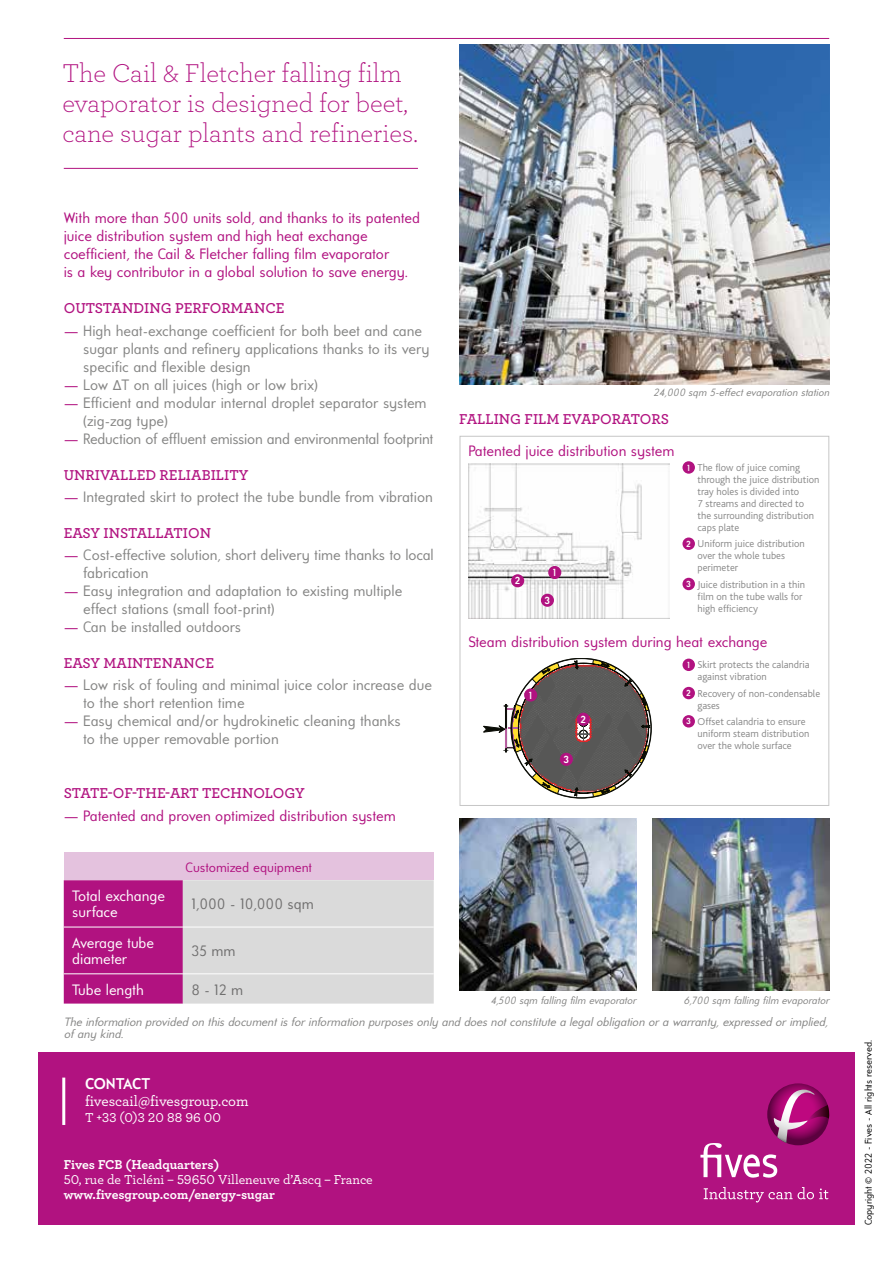
<style>
.page{position:relative;width:893px;height:1263px;background:#fff}
.page>*{position:absolute;margin:0;border:0;box-sizing:border-box;transform-origin:0 0}
.t1{font:300 27px/30px "Archer";color:#b11280}
.t2{font:700 15.6px "Universalis ADF Std";letter-spacing:-.005em;color:#fff}
.t3{font:15px/18px "Universalis ADF Std";color:#858584}
.t4{font:15px/18px "Universalis ADF Std";color:#b11280}
.t5{font:600 15px "Archer";color:#b11280}
.t6{font:15px/16.5px "Universalis ADF Std";color:#fff}
.t7{font:15px "Universalis ADF Std";color:#706f6f}
.t8{font:500 15px "Archer";letter-spacing:-.005em;color:#fff}
.t9{font:500 13.5px "Archer";color:#fff}
.t10{font:700 13.5px "Archer";letter-spacing:-.005em;color:#fff}
.t11{font:13.5px "Universalis ADF Std";color:#b11280}
.t12{font:italic 12px/12px "Universalis ADF Std";letter-spacing:-.005em;color:#858584}
.t13{font:300 10.5px/12px "Bliss";color:#878787}
.t14{font:italic 10.5px "Universalis ADF Std";color:#858584}
.t15{font:700 10.2px "Universalis ADF Std";color:#fff}
.t16{font:9.75px "Universalis ADF Std";color:#000}
.s1{font-family:"Bliss";font-weight:300}
.s2{color:#b11280}
.s3{font-family:"Universalis ADF Std";font-weight:700;font-size:8.7px;color:#fff}
</style>
<div class="page">
<hr style="left:64px;top:38px;width:765px;height:1px;background:#b11280">
<hr style="left:64px;top:168px;width:354px;height:1px;background:#b11280">
<img style="left:459px;top:45px;width:370px;height:340px">
<div style="left:64px;top:853px;width:370px;height:27px;background:#e4c2de"></div>
<svg style="left:64px;top:880px;width:370px;height:123px;background:#cd9abd"></svg>
<hr style="left:64px;top:927px;width:119px;height:1px;background:#fff">
<hr style="left:183px;top:927px;width:251px;height:1px;background:#fff">
<hr style="left:64px;top:973px;width:119px;height:1px;background:#fff">
<hr style="left:183px;top:973px;width:251px;height:1px;background:#fff">
<img style="left:459px;top:819px;width:177px;height:172px">
<img style="left:652px;top:819px;width:177px;height:172px">
<div style="left:460px;top:436px;width:369px;height:370px;border:1px solid #c6c6c6"></div>
<div style="left:682px;top:461px;width:13px;height:13px;background:#b11280;border-radius:50%"></div>
<div style="left:682px;top:537px;width:13px;height:13px;background:#b11280;border-radius:50%"></div>
<div style="left:682px;top:578px;width:13px;height:12px;background:#b11280;border-radius:50%"></div>
<img style="left:469px;top:463px;width:200px;height:156px">
<div style="left:548px;top:566px;width:13px;height:13px;background:#b11280;border-radius:50%"></div>
<div style="left:541px;top:594px;width:13px;height:13px;background:#b11280;border-radius:50%"></div>
<div style="left:511px;top:574px;width:13px;height:13px;background:#b11280;border-radius:50%"></div>
<svg style="left:484px;top:658px;width:167px;height:140px"></svg>
<div style="left:682px;top:659px;width:13px;height:12px;background:#b11280;border-radius:50%"></div>
<div style="left:682px;top:687px;width:13px;height:12px;background:#b11280;border-radius:50%"></div>
<div style="left:682px;top:715px;width:13px;height:12px;background:#b11280;border-radius:50%"></div>
<div style="left:524px;top:688px;width:13px;height:13px;background:#b11280;border-radius:50%"></div>
<div style="left:577px;top:713px;width:13px;height:13px;background:#b11280;border-radius:50%"></div>
<div style="left:560px;top:753px;width:13px;height:13px;background:#b11280;border-radius:50%"></div>
<div style="left:38px;top:1052px;width:817px;height:173px;background:#b11280"></div>
<svg style="left:767px;top:1083px;width:62px;height:62px"></svg>
<svg style="left:700px;top:1089px;width:130px;height:89px"></svg>
<svg style="left:704px;top:1187px;width:124px;height:15px"></svg>
<hr style="left:62px;top:1077px;width:3px;height:48px;background:#fff">
<h1 class="t1" style="left:62px;top:57px;width:357px">The Cail &amp; Fletcher falling film evaporator is designed for beet, cane sugar plants and refineries.</h1>
<p class="t4" style="left:64px;top:209px;width:358px">With more than 500 units sold, and thanks to its patented juice distribution system and high heat exchange<br>co efficient, the Cail <span class="s1">&amp;</span> Fletcher falling film evaporator<br>is a key contributor in a global solution to save energy.</p>
<p class="t5" style="left:64px;top:297px;width:222px">OUTSTANDING PERFORMANCE</p>
<p class="t3" style="left:83px;top:321px;width:348px;text-indent:-20px"><span class="s2">—</span> High heat-exchange co efficient for both beet and cane sugar plants and refinery applications thanks to its very specific and flexible design</p>
<p class="t3" style="left:64px;top:375px;width:256px"><span class="s2">—</span> Low ΔT on all juices (high or low brix)</p>
<p class="t3" style="left:83px;top:393px;width:345px;text-indent:-20px"><span class="s2">—</span> Efficient and modular internal droplet separator system (zig-zag type)</p>
<p class="t3" style="left:64px;top:429px;width:371px"><span class="s2">—</span> Reduction of effluent emission and environmental footprint</p>
<p class="t5" style="left:64px;top:463px;width:186px">UNRIVALLED RELIABILITY</p>
<p class="t3" style="left:64px;top:487px;width:371px"><span class="s2">—</span> Integrated skirt to protect the tube bundle from vibration</p>
<p class="t5" style="left:64px;top:522px;width:149px">EASY INSTALLATION</p>
<p class="t3" style="left:83px;top:546px;width:352px;text-indent:-20px"><span class="s2">—</span> Cost-effective solution, short delivery time thanks to local fabrication</p>
<p class="t3" style="left:83px;top:582px;width:320px;text-indent:-20px"><span class="s2">—</span> Easy integration and adaptation to existing multiple effect stations (small foot-print)</p>
<p class="t3" style="left:64px;top:618px;width:179px"><span class="s2">—</span> Can be installed outdoors</p>
<p class="t5" style="left:64px;top:652px;width:152px">EASY MAINTENANCE</p>
<p class="t3" style="left:83px;top:676px;width:350px;text-indent:-20px"><span class="s2">—</span> Low risk of fouling and minimal juice color increase due to the short retention time</p>
<p class="t3" style="left:83px;top:712px;width:319px;text-indent:-20px"><span class="s2">—</span> Easy chemical and/or hydrokinetic cleaning thanks to the upper removable portion</p>
<p class="t5" style="left:64px;top:782px;width:242px">STATE-OF-THE-ART TECHNOLOGY</p>
<p class="t4" style="left:64px;top:806px;width:333px">— Patented and proven optimized distribution system</p>
<p class="t11" style="left:185px;top:858px;width:128px">Customized equipment</p>
<p class="t6" style="left:72px;top:887px;width:94px">Total exchange surface</p>
<p class="t7" style="left:191px;top:895px;width:124px">1,000 - 10,000 sqm</p>
<p class="t6" style="left:72px;top:934px;width:83px">Average tube diameter</p>
<p class="t7" style="left:191px;top:942px;width:46px">35 mm</p>
<p class="t6" style="left:72px;top:981px;width:73px">Tube length</p>
<p class="t7" style="left:191px;top:980px;width:53px">8 - 12 m</p>
<p class="t14" style="left:653px;top:386px;width:177px">24,000 sqm 5-effect evaporation station</p>
<p class="t5" style="left:459px;top:408px;width:211px">FALLING FILM EVAPORATORS</p>
<p class="t4" style="left:468px;top:441px;width:208px">Patented juice distribution system</p>
<p class="t15" style="left:515px;top:575px;width:7px">2</p>
<p class="t15" style="left:553px;top:566px;width:5px">1</p>
<p class="t15" style="left:544px;top:594px;width:7px">3</p>
<p class="t13" style="left:698px;top:462px;width:123px;text-indent:-10px"><span class="s3">1</span> The flow of juice coming through the juice distribution tray holes is divided into<br>7 streams and directed to the surrounding distribution caps plate</p>
<p class="t13" style="left:698px;top:538px;width:109px;text-indent:-11px"><span class="s3">2</span> Uniform juice distribution over the whole tubes perimeter</p>
<p class="t13" style="left:698px;top:578px;width:109px;text-indent:-11px"><span class="s3">3</span> Juice distribution in a thin film on the tube walls for high efficiency</p>
<p class="t4" style="left:468px;top:632px;width:300px">Steam distribution system during heat exchange</p>
<p class="t13" style="left:698px;top:659px;width:114px;text-indent:-10px"><span class="s3">1</span> Skirt protects the calandria against vibration</p>
<p class="t13" style="left:698px;top:687px;width:124px;text-indent:-11px"><span class="s3">2</span> Recovery of non-condensable gases</p>
<p class="t13" style="left:698px;top:716px;width:113px;text-indent:-11px"><span class="s3">3</span> Offset calandria to ensure uniform steam distribution over the whole surface</p>
<p class="t15" style="left:529px;top:689px;width:5px">1</p>
<p class="t15" style="left:580px;top:713px;width:7px">2</p>
<p class="t15" style="left:563px;top:753px;width:7px">3</p>
<p class="t14" style="left:490px;top:993px;width:147px">4,500 sqm falling film evaporator</p>
<p class="t14" style="left:683px;top:993px;width:147px">6,700 sqm falling film evaporator</p>
<p class="t12" style="left:64px;top:1015px;width:765px">The information provided on this document is for information purposes only and do es not constitute a legal obligation or a warranty, expressed or implied, of any kind.</p>
<p class="t2" style="left:85px;top:1074px;width:67px">CONTACT</p>
<p class="t8" style="left:85px;top:1090px;width:165px">fivescail@fivesgroup.com</p>
<p class="t9" style="left:85px;top:1108px;width:138px">T +33 (0)3 20 88 96 00</p>
<p class="t10" style="left:64px;top:1154px;width:157px">Fives FCB (Headquarters)</p>
<p class="t9" style="left:64px;top:1170px;width:311px">50, rue de Ticléni – 59650 Villeneuve d’Ascq – France</p>
<p class="t10" style="left:64px;top:1184px;width:213px">www.fivesgroup.com/energy-sugar</p>
<p class="t16" style="left:862px;top:1225px;width:187px;rotate:-90deg">Copyright © 2022 - Fives - All rights reserved.</p>
</div>
